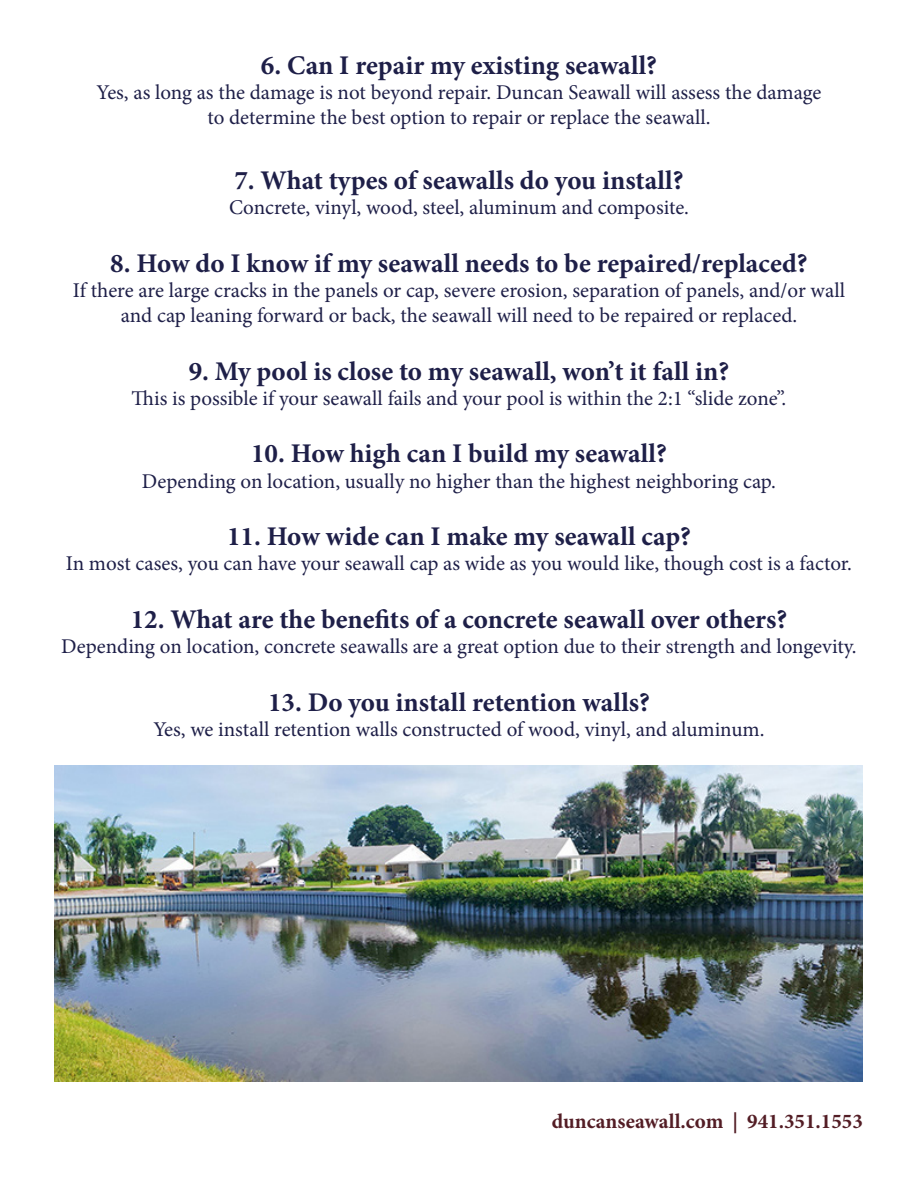
<style>
.page{position:relative;width:918px;height:1188px;background:#fff}
.page>*{position:absolute;margin:0;border:0;box-sizing:border-box;transform-origin:0 0}
.t1{font:700 27px "Minion Pro";color:#1e1f48}
.t2{font:21px/25.2px "Minion Pro";color:#1e1f48;text-align:center}
.t3{font:700 21px "Minion Pro";color:#531d25}
</style>
<div class="page">
<img style="left:54px;top:765px;width:809px;height:316px">
<p class="t1" style="left:261px;top:46px;width:398px">6. Can I repair my existing seawall?</p>
<p class="t2" style="left:97px;top:80px;width:726px">Yes, as long as the damage is not beyond repair. Duncan Seawall will assess the damage to determine the best option to repair or replace the seawall.</p>
<p class="t1" style="left:234px;top:161px;width:451px">7. What types of seawalls do you install?</p>
<p class="t2" style="left:229px;top:195px;width:461px">Concrete, vinyl, wood, steel, aluminum and composite.</p>
<p class="t1" style="left:110px;top:244px;width:699px">8. How do I know if my seawall needs to be repaired/replaced?</p>
<p class="t2" style="left:73px;top:278px;width:774px">If there are large cracks in the panels or cap, severe erosion, separation of panels, and/or wall and cap leaning forward or back, the seawall will need to be repaired or replaced.</p>
<p class="t1" style="left:189px;top:352px;width:542px">9. My pool is close to my seawall, won’t it fall in?</p>
<p class="t2" style="left:132px;top:386px;width:656px">This is possible if your seawall fails and your pool is within the 2:1 “slide zone”.</p>
<p class="t1" style="left:251px;top:435px;width:417px">10. How high can I build my seawall?</p>
<p class="t2" style="left:142px;top:468px;width:636px">Depending on location, usually no higher than the highest neighboring cap.</p>
<p class="t1" style="left:227px;top:518px;width:465px">11. How wide can I make my seawall cap?</p>
<p class="t2" style="left:66px;top:551px;width:788px">In most cases, you can have your seawall cap as wide as you would like, though cost is a factor.</p>
<p class="t1" style="left:131px;top:600px;width:658px">12. What are the benefits of a concrete seawall over others?</p>
<p class="t2" style="left:61px;top:634px;width:797px">Depending on location, concrete seawalls are a great option due to their strength and longevity.</p>
<p class="t1" style="left:268px;top:683px;width:383px">13. Do you install retention walls?</p>
<p class="t2" style="left:153px;top:717px;width:613px">Yes, we install retention walls constructed of wood, vinyl, and aluminum.</p>
<p class="t3" style="left:552px;top:1107px;width:313px">duncanseawall.com | 941.351.1553</p>
</div>
